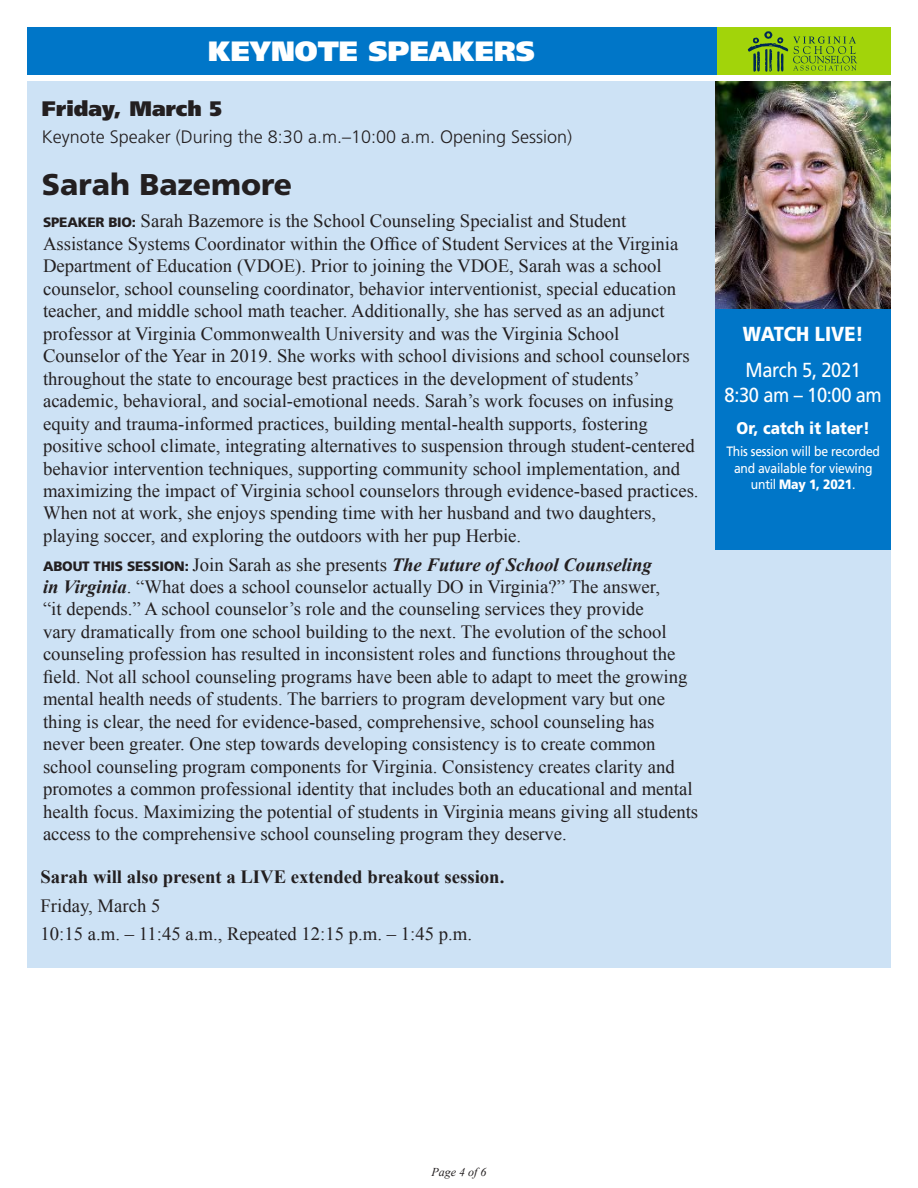
<style>
.page{position:relative;width:918px;height:1188px;background:#fff}
.page>*{position:absolute;margin:0;border:0;box-sizing:border-box;transform-origin:0 0}
.t1{font:900 30px "Frutiger";color:#231f20}
.t2{font:900 27.9px "Frutiger";color:#fff}
.t3{font:900 21px "Frutiger";color:#231f20}
.t4{font:20.25px/24.3px "Frutiger";letter-spacing:-.02em;color:#fff;text-align:center;scale:.9 1}
.t5{font:900 20.25px "Frutiger";color:#fff;scale:.9 1}
.t6{font:18.75px/22.5px "Times New Roman";color:#231f20}
.t7{font:700 18.75px "Times New Roman";color:#231f20}
.t8{font:300 18px "Frutiger";color:#231f20}
.t9{font:900 16.95px "Frutiger";color:#fff;scale:.9 1}
.t10{font:13.5px/16.2px "Frutiger";letter-spacing:-.02em;color:#fff;text-align:center;scale:.9 1}
.t11{font:italic 12px "Times New Roman";color:#231f20}
.s1{font-family:"Frutiger";font-weight:900;font-size:13.65px}
.s2{font-weight:700;font-style:italic}
.s3{font-weight:900}
</style>
<div class="page">
<div style="left:27px;top:81px;width:864px;height:887px;background:#cde2f5"></div>
<div style="left:27px;top:27px;width:864px;height:48px;background:#a2d40a"></div>
<div style="left:27px;top:27px;width:689px;height:48px;background:#0076c8"></div>
<svg style="left:748px;top:31px;width:109px;height:41px"></svg>
<img style="left:716px;top:82px;width:175px;height:228px">
<div style="left:716px;top:310px;width:175px;height:240px;background:#0076c8"></div>
<h2 class="t2" style="left:208px;top:35px;width:328px">KEYNOTE SPEAKERS</h2>
<p class="t3" style="left:42px;top:96px;width:182px">Friday, March 5</p>
<p class="t8" style="left:42px;top:127px;width:532px">Keynote Speaker (During the 8:30 a.m.–10:00 a.m. Opening Session)</p>
<h1 class="t1" style="left:42px;top:167px;width:252px">Sarah Bazemore</h1>
<p class="t6" style="left:43px;top:209px;width:657px"><span class="s1">SPEAKER BIO:</span> Sarah Bazemore is the School Counseling Specialist and Student Assistance Systems Coordinator within the Office of Student Services at the Virginia Department of Education (VDOE). Prior to joining the VDOE, Sarah was a school counselor, school counseling coordinator, behavior interventionist, special education teacher, and middle school math teacher. Additionally, she has served as an adjunct professor at Virginia Commonwealth University and was the Virginia School Counselor of the Year in 2019. She works with school divisions and school counselors throughout the state to encourage best practices in the development of students’ academic, behavioral, and social-emotional needs. Sarah’s work focuses on infusing equity and trauma-informed practices, building mental-health supports, fostering positive school climate, integrating alternatives to suspension through student-centered behavior intervention techniques, supporting community school implementation, and maximizing the impact of Virginia school counselors through evidence-based practices.<br>When not at work, she enjoys spending time with her husband and two daughters, playing soccer, and exploring the outdoors with her pup Herbie.</p>
<p class="t6" style="left:43px;top:553px;width:657px"><span class="s1">ABOUT THIS SESSION:</span> Join Sarah as she presents <span class="s2">The Future of School Counseling<br>in Virginia</span>. “What does a school counselor actually DO in Virginia?” The answer,<br>“it depends.” A school counselor’s role and the counseling services they provide<br>vary dramatically from one school building to the next. The evolution of the school counseling profession has resulted in inconsistent roles and functions throughout the field. Not all school counseling programs have been able to adapt to meet the growing mental health needs of students. The barriers to program development vary but one thing is clear, the need for evidence-based, comprehensive, school counseling has never been greater. One step towards developing consistency is to create common school counseling program components for Virginia. Consistency creates clarity and promotes a common professional identity that includes both an educational and mental health focus. Maximizing the potential of students in Virginia means giving all students access to the comprehensive school counseling program they deserve.</p>
<p class="t7" style="left:40px;top:864px;width:465px">Sarah will also present a LIVE extended breakout session.</p>
<p class="t6" style="left:40px;top:891px;width:433px;line-height:28.7px">Friday, March 5<br>10:15 a.m. – 11:45 a.m., Repeated 12:15 p.m. – 1:45 p.m.</p>
<p class="t5" style="left:743px;top:321px;width:136px">WATCH LIVE!</p>
<p class="t4" style="left:725px;top:358px;width:176px">March 5, 2021<br>8:30 am – 10:00 am</p>
<p class="t9" style="left:737px;top:418px;width:149px">Or, catch it later!</p>
<p class="t10" style="left:726px;top:443px;width:172px">This session will be recorded and available for viewing until <span class="s3">May 1, 2021</span>.</p>
<p class="t11" style="left:432px;top:1164px;width:56px">Page 4 of 6</p>
</div>
